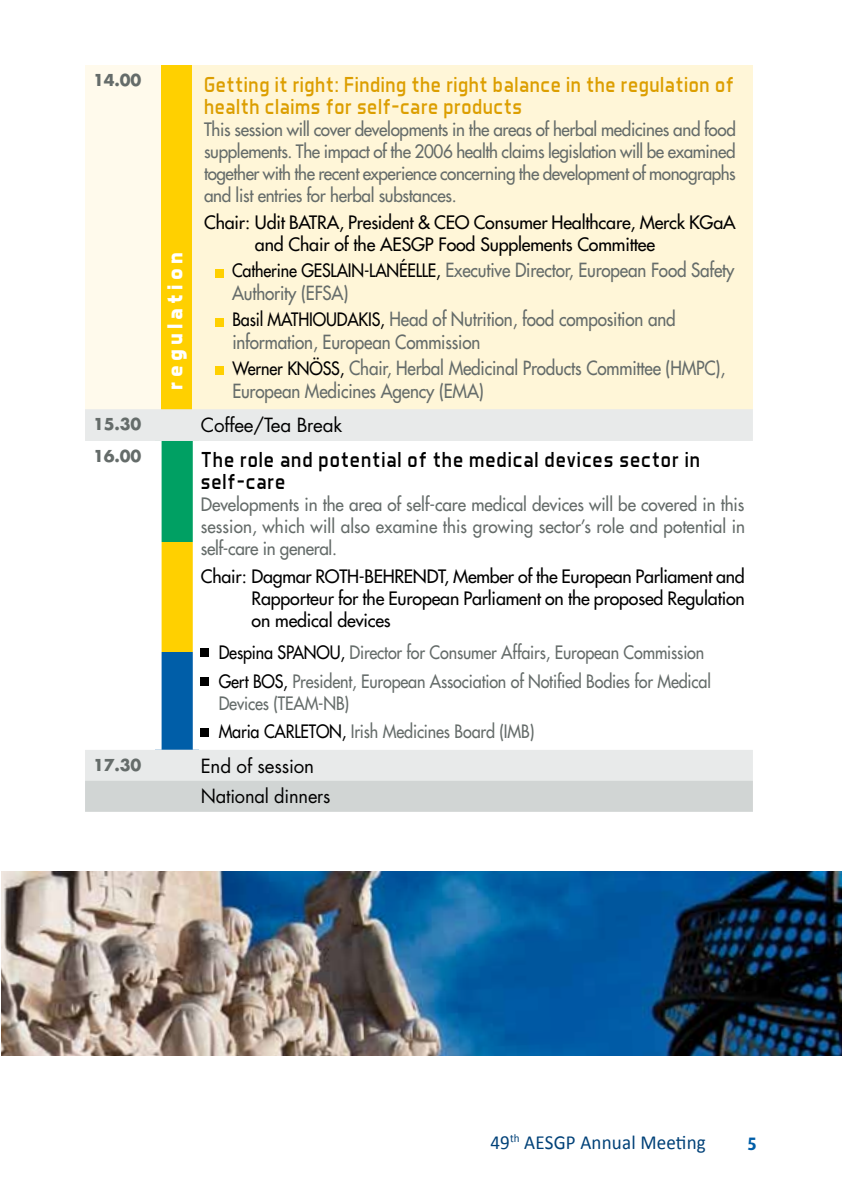
<style>
.page{position:relative;width:842px;height:1191px;background:#fff}
.page>*{position:absolute;margin:0;border:0;box-sizing:border-box;transform-origin:0 0}
.t1{font:22px/22px "Aero Matics";letter-spacing:.03em;color:#dc9e00;scale:.94 1}
.t2{font:22px/22px "Aero Matics";letter-spacing:.045em;color:#000;scale:.95 1}
.t3{font:700 22px "Aero Matics";letter-spacing:.19em;color:#fff}
.t4{font:20px "Calibri";letter-spacing:.01em;color:#004178;scale:.95 1}
.t5{font:19px/23px "Futura";letter-spacing:-.01em;color:#656c6a;scale:.9 1}
.t6{font:19px/30.8px "Futura";letter-spacing:-.01em;color:#000}
.t7{font:18px/22px "Futura";letter-spacing:-.01em;color:#656c6a;text-align:justify;scale:.95 1}
.t8{font:18px/22px "Futura";letter-spacing:-.01em;color:#000}
.t9{font:18px/28.8px "Futura";letter-spacing:-.01em;color:#656c6a;scale:.9 1}
.t10{font:700 18px "Dax";color:#005ea8;scale:.92 1}
.t11{font:700 16px "Futura";letter-spacing:-.01em;color:#656c6a}
.s1{font-size:18px;color:#000}
.s2{color:#000}
</style>
<div class="page">
<div style="left:85px;top:65px;width:77px;height:344px;background:#fffaec"></div>
<div style="left:162px;top:65px;width:31px;height:344px;background:#ffd000"></div>
<div style="left:193px;top:65px;width:560px;height:344px;background:#fff6d8"></div>
<div style="left:85px;top:409px;width:668px;height:371px;background:#e8eaea"></div>
<svg style="left:85px;top:441px;width:668px;height:308px"></svg>
<div style="left:85px;top:780px;width:668px;height:32px;background:#d1d5d4"></div>
<div style="left:215px;top:269px;width:8px;height:8px;background:#ffd000"></div>
<div style="left:215px;top:318px;width:8px;height:8px;background:#ffd000"></div>
<div style="left:215px;top:367px;width:8px;height:8px;background:#ffd000"></div>
<div style="left:201px;top:648px;width:8px;height:8px;background:#000"></div>
<div style="left:201px;top:677px;width:8px;height:8px;background:#000"></div>
<div style="left:201px;top:728px;width:8px;height:8px;background:#000"></div>
<img style="left:1px;top:871px;width:841px;height:184px">
<p class="t11" style="left:93px;top:69px;width:50px">14.00</p>
<p class="t1" style="left:204px;top:73px;width:565px">Getting it right: Finding the right balance in the regulation of health claims for self-care products</p>
<p class="t7" style="left:204px;top:118px;width:561px">This session will cover developments in the areas of herbal medicines and food supplements. The impact of the 2006 health claims legislation will be examined together with the recent experience concerning the development of monographs and list entries for herbal substances.</p>
<p class="t8" style="left:255px;top:211px;width:482px;text-indent:-51px">Chair: Udit BATRA, President &amp; CEO Consumer Healthcare, Merck KGaA and Chair of the AESGP Food Supplements Committee</p>
<p class="t5" style="left:232px;top:258px;width:560px"><span class="s1">Catherine GESLAIN-LANÉELLE,</span> Executive Director, European Food Safety<br>Authority (EFSA)</p>
<p class="t5" style="left:232px;top:307px;width:494px"><span class="s1">Basil MATHIOUDAKIS,</span> Head of Nutrition, food composition and information, European Commission</p>
<p class="t5" style="left:232px;top:356px;width:549px"><span class="s1">Werner KNÖSS,</span> Chair, Herbal Medicinal Products Committee (HMPC),<br>European Medicines Agency (EMA)</p>
<p class="t11" style="left:93px;top:413px;width:50px">15.30</p>
<p class="t6" style="left:201px;top:409px;width:143px">Coffee/Tea Break</p>
<p class="t11" style="left:93px;top:445px;width:50px">16.00</p>
<p class="t2" style="left:201px;top:448px;width:527px">The role and potential of the medical devices sector in self-care</p>
<p class="t7" style="left:201px;top:493px;width:574px">Developments in the area of self-care medical devices will be covered in this session, which will also examine this growing sector’s role and potential in self-care in general.</p>
<p class="t8" style="left:252px;top:565px;width:495px;text-align:justify;text-indent:-51px">Chair: Dagmar ROTH-BEHRENDT, Member of the European Parliament and Rapporteur for the European Parliament on the proposed Regulation on medical devices</p>
<p class="t9" style="left:219px;top:637px;width:548px"><span class="s2">Despina SPANOU,</span> Director for Consumer Affairs, European Commission<br><span class="s2">Gert BOS,</span> President, European Association of Notified Bodies for Medical</p>
<p class="t9" style="left:219px;top:688px;width:352px">Devices (TEAM-NB)<br><span class="s2">Maria CARLETON,</span> Irish Medicines Board (IMB)</p>
<p class="t11" style="left:93px;top:753px;width:50px">17.30</p>
<p class="t6" style="left:201px;top:750px;width:131px">End of session<br>National dinners</p>
<p class="t3" style="left:162px;top:389px;width:138px;rotate:-90deg">regulation</p>
<p class="t4" style="left:490px;top:1129px;width:228px">49<sup>th</sup> AESGP Annual Meeting</p>
<p class="t10" style="left:748px;top:1133px;width:12px">5</p>
</div>
